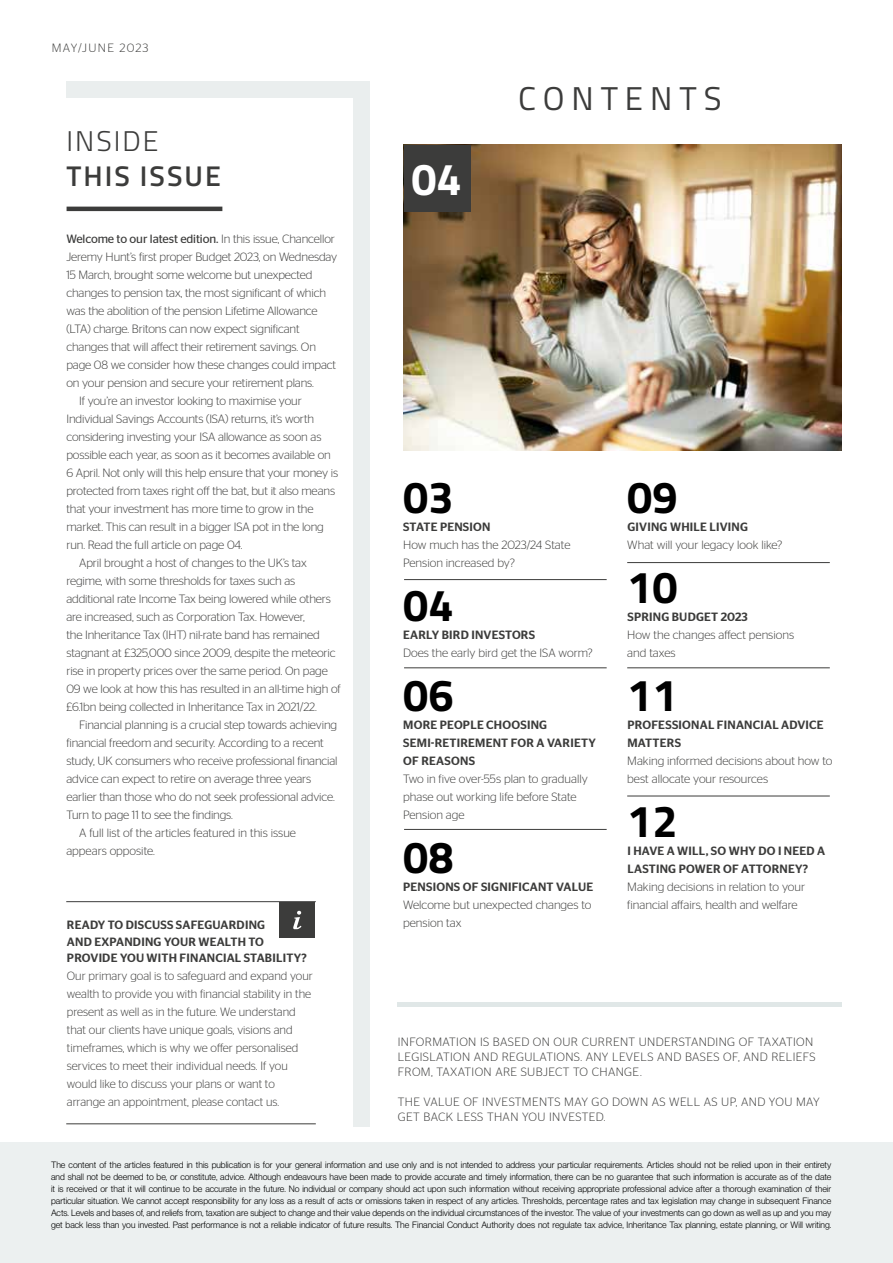
<style>
.page{position:relative;width:893px;height:1263px;background:#fff}
.page>*{position:absolute;margin:0;border:0;box-sizing:border-box;transform-origin:0 0}
.t1{font:700 45px "Titillium";color:#000}
.t2{font:700 45px "Titillium";color:#fff}
.t3{font:33px "Titillium";letter-spacing:.21em;color:#3c3c3b}
.t4{font:600 28.5px "Titillium";letter-spacing:.07em;color:#3c3c3b}
.t5{font:300 28.5px "Titillium";letter-spacing:.07em;color:#3c3c3b}
.t6{font:300 12px/18px "Stag Sans";letter-spacing:-.01em;color:#3c3c3b}
.t7{font:500 12px/18px "Stag Sans";letter-spacing:.02em;color:#3c3c3b}
.t8{font:300 12px/15px "Stag Sans";letter-spacing:.03em;color:#3c3c3b}
.t9{font:12px "Stag Sans";letter-spacing:-.01em;color:#3c3c3b}
.t10{font:300 12px "Stag Sans";letter-spacing:.11em;color:#3c3c3b}
.t11{font:9px/12px "N Haas Grotesk DS Pro 45 Lt";color:#000;text-align:justify}
.s1{font-weight:300}
</style>
<div class="page">
<div style="left:66px;top:82px;width:303px;height:1045px;background:#eaeeee"></div>
<div style="left:26px;top:98px;width:327px;height:1031px;background:#fff"></div>
<div style="left:0;top:1142px;width:893px;height:121px;background:#ecf0f0"></div>
<hr style="left:398px;top:1002px;width:444px;height:4px;background:#e0e7e7">
<hr style="left:67px;top:207px;width:155px;height:4px;background:#3c3c3b">
<hr style="left:404px;top:579px;width:203px;height:1px;background:#3c3c3b">
<hr style="left:627px;top:796px;width:203px;height:1px;background:#3c3c3b">
<hr style="left:627px;top:667px;width:203px;height:1px;background:#3c3c3b">
<hr style="left:627px;top:562px;width:203px;height:1px;background:#3c3c3b">
<hr style="left:404px;top:667px;width:203px;height:1px;background:#3c3c3b">
<hr style="left:404px;top:829px;width:203px;height:1px;background:#3c3c3b">
<div style="left:279px;top:902px;width:36px;height:36px;background:#3c3c3b"></div>
<svg style="left:293px;top:911px;width:8px;height:18px"></svg>
<hr style="left:67px;top:901px;width:248px;height:1px;background:#3c3c3b">
<hr style="left:67px;top:1123px;width:248px;height:1px;background:#3c3c3b">
<img style="left:403px;top:145px;width:439px;height:306px">
<div style="left:404px;top:145px;width:67px;height:66px;background:#3c3c3b"></div>
<p class="t10" style="left:52px;top:41px;width:98px">MAY/JUNE 2023</p>
<h3 class="t5" style="left:67px;top:120px;width:94px">INSIDE</h3>
<h3 class="t4" style="left:67px;top:154px;width:156px">THIS ISSUE</h3>
<p class="t9" style="left:66px;top:232px;width:270px">Welcome to our latest edition. <span class="s1">In this issue, Chancellor</span></p>
<p class="t6" style="left:66px;top:248px;width:272px">Jeremy Hunt’s first proper Budget 2023, on Wednesday</p>
<p class="t6" style="left:66px;top:266px;width:248px">15 March, brought some welcome but unexpected</p>
<p class="t6" style="left:66px;top:284px;width:261px">changes to pension tax, the most significant of which</p>
<p class="t6" style="left:66px;top:302px;width:253px">was the abolition of the pension Lifetime Allowance</p>
<p class="t6" style="left:66px;top:320px;width:235px">(LTA) charge. Britons can now expect significant</p>
<p class="t6" style="left:66px;top:338px;width:251px">changes that will affect their retirement savings. On</p>
<p class="t6" style="left:66px;top:356px;width:271px">page 08 we consider how these changes could impact</p>
<p class="t6" style="left:66px;top:374px;width:249px">on your pension and secure your retirement plans.</p>
<p class="t6" style="left:79px;top:392px;width:224px">If you’re an investor looking to maximise your</p>
<p class="t6" style="left:66px;top:410px;width:249px">Individual Savings Accounts (ISA) returns, it’s worth</p>
<p class="t6" style="left:66px;top:428px;width:257px">considering investing your ISA allowance as soon as</p>
<p class="t6" style="left:66px;top:446px;width:266px">possible each year, as soon as it becomes available on</p>
<p class="t6" style="left:66px;top:464px;width:273px">6 April. Not only will this help ensure that your money is</p>
<p class="t6" style="left:66px;top:482px;width:270px">protected from taxes right off the bat, but it also means</p>
<p class="t6" style="left:66px;top:500px;width:249px">that your investment has more time to grow in the</p>
<p class="t6" style="left:66px;top:518px;width:259px">market. This can result in a bigger ISA pot in the long</p>
<p class="t6" style="left:66px;top:536px;width:178px">run. Read the full article on page 04.</p>
<p class="t6" style="left:79px;top:554px;width:229px">April brought a host of changes to the UK’s tax</p>
<p class="t6" style="left:66px;top:572px;width:231px">regime, with some thresholds for taxes such as</p>
<p class="t6" style="left:66px;top:590px;width:266px">additional rate Income Tax being lowered while others</p>
<p class="t6" style="left:66px;top:608px;width:240px">are increased, such as Corporation Tax. However,</p>
<p class="t6" style="left:66px;top:626px;width:255px">the Inheritance Tax (IHT) nil-rate band has remained</p>
<p class="t6" style="left:66px;top:644px;width:271px">stagnant at £325,000 since 2009, despite the meteoric</p>
<p class="t6" style="left:66px;top:662px;width:263px">rise in property prices over the same period. On page</p>
<p class="t6" style="left:66px;top:680px;width:276px">09 we look at how this has resulted in an all-time high of</p>
<p class="t6" style="left:66px;top:698px;width:252px">£6.1bn being collected in Inheritance Tax in 2021/22.</p>
<p class="t6" style="left:79px;top:716px;width:260px">Financial planning is a crucial step towards achieving</p>
<p class="t6" style="left:66px;top:734px;width:259px">financial freedom and security. According to a recent</p>
<p class="t6" style="left:66px;top:752px;width:273px">study, UK consumers who receive professional financial</p>
<p class="t6" style="left:66px;top:770px;width:246px">advice can expect to retire on average three years</p>
<p class="t6" style="left:66px;top:788px;width:270px">earlier than those who do not seek professional advice.</p>
<p class="t6" style="left:66px;top:806px;width:168px">Turn to page 11 to see the findings.</p>
<p class="t6" style="left:79px;top:824px;width:218px">A full list of the articles featured in this issue</p>
<p class="t6" style="left:66px;top:842px;width:90px">appears opposite.</p>
<p class="t7" style="left:67px;top:916px;width:241px;line-height:16.5px">READY TO DISCUSS SAFEGUARDING<br>AND EXPANDING YOUR WEALTH TO<br>PROVIDE YOU WITH FINANCIAL STABILITY?</p>
<p class="t6" style="left:67px;top:967px;width:248px">Our primary goal is to safeguard and expand your wealth to provide you with financial stability in the present as well as in the future. We understand that our clients have unique goals, visions and timeframes, which is why we offer personalised services to meet their individual needs. If you would like to discuss your plans or want to arrange an appointment, please contact us.</p>
<h1 class="t2" style="left:411px;top:145px;width:52px">04</h1>
<h2 class="t3" style="left:518px;top:74px;width:205px">CONTENTS</h2>
<h1 class="t1" style="left:403px;top:463px;width:52px">03</h1>
<p class="t7" style="left:403px;top:518px;width:89px">STATE PENSION</p>
<p class="t6" style="left:403px;top:536px;width:169px">How much has the 2023/24 State<br>Pension increased by?</p>
<h1 class="t1" style="left:403px;top:571px;width:52px">04</h1>
<p class="t7" style="left:403px;top:626px;width:133px">EARLY BIRD INVESTORS</p>
<p class="t6" style="left:403px;top:644px;width:191px">Does the early bird get the ISA worm?</p>
<h1 class="t1" style="left:403px;top:661px;width:52px">06</h1>
<p class="t7" style="left:403px;top:716px;width:194px">MORE PEOPLE CHOOSING<br>SEMI-RETIREMENT FOR A VARIETY<br>OF REASONS</p>
<p class="t6" style="left:403px;top:770px;width:186px">Two in five over-55s plan to gradually phase out working life before State<br>Pension age</p>
<h1 class="t1" style="left:403px;top:823px;width:52px">08</h1>
<p class="t7" style="left:403px;top:878px;width:191px">PENSIONS OF SIGNIFICANT VALUE</p>
<p class="t6" style="left:403px;top:896px;width:190px">Welcome but unexpected changes to pension tax</p>
<h1 class="t1" style="left:627px;top:463px;width:52px">09</h1>
<p class="t7" style="left:627px;top:518px;width:122px">GIVING WHILE LIVING</p>
<p class="t6" style="left:627px;top:536px;width:157px">What will your legacy look like?</p>
<h1 class="t1" style="left:627px;top:553px;width:52px">10</h1>
<p class="t7" style="left:627px;top:608px;width:122px">SPRING BUDGET 2023</p>
<p class="t6" style="left:627px;top:626px;width:168px">How the changes affect pensions and taxes</p>
<h1 class="t1" style="left:627px;top:661px;width:52px">11</h1>
<p class="t7" style="left:627px;top:716px;width:198px">PROFESSIONAL FINANCIAL ADVICE<br>MATTERS</p>
<p class="t6" style="left:627px;top:752px;width:207px">Making informed decisions about how to best allocate your resources</p>
<h1 class="t1" style="left:627px;top:787px;width:52px">12</h1>
<p class="t7" style="left:627px;top:842px;width:199px">I HAVE A WILL, SO WHY DO I NEED A<br>LASTING POWER OF ATTORNEY?</p>
<p class="t6" style="left:627px;top:878px;width:179px">Making decisions in relation to your financial affairs, health and welfare</p>
<p class="t8" style="left:398px;top:1034px;width:419px">INFORMATION IS BASED ON OUR CURRENT UNDERSTANDING OF TAXATION<br>LEGISLATION AND REGULATIONS. ANY LEVELS AND BASES OF, AND RELIEFS<br>FROM, TAXATION ARE SUBJECT TO CHANGE.</p>
<p class="t8" style="left:398px;top:1094px;width:423px">THE VALUE OF INVESTMENTS MAY GO DOWN AS WELL AS UP, AND YOU MAY<br>GET BACK LESS THAN YOU INVESTED.</p>
<p class="t11" style="left:51px;top:1159px;width:782px">The content of the articles featured in this publication is for your general information and use only and is not intended to address your particular requirements. Articles should not be relied upon in their entirety and shall not be deemed to be, or constitute, advice. Although endeavours have been made to provide accurate and timely information, there can be no guarantee that such information is accurate as of the date it is received or that it will continue to be accurate in the future. No individual or company should act upon such information without receiving appropriate professional advice after a thorough examination of their particular situation. We cannot accept responsibility for any loss as a result of acts or omissions taken in respect of any articles. Thresholds, percentage rates and tax legislation may change in subsequent Finance Acts. Levels and bases of, and reliefs from, taxation are subject to change and their value depends on the individual circumstances of the investor. The value of your investments can go down as well as up and you may get back less than you invested. Past performance is not a reliable indicator of future results. The Financial Conduct Authority does not regulate tax advice, Inheritance Tax planning, estate planning, or Will writing.</p>
</div>
